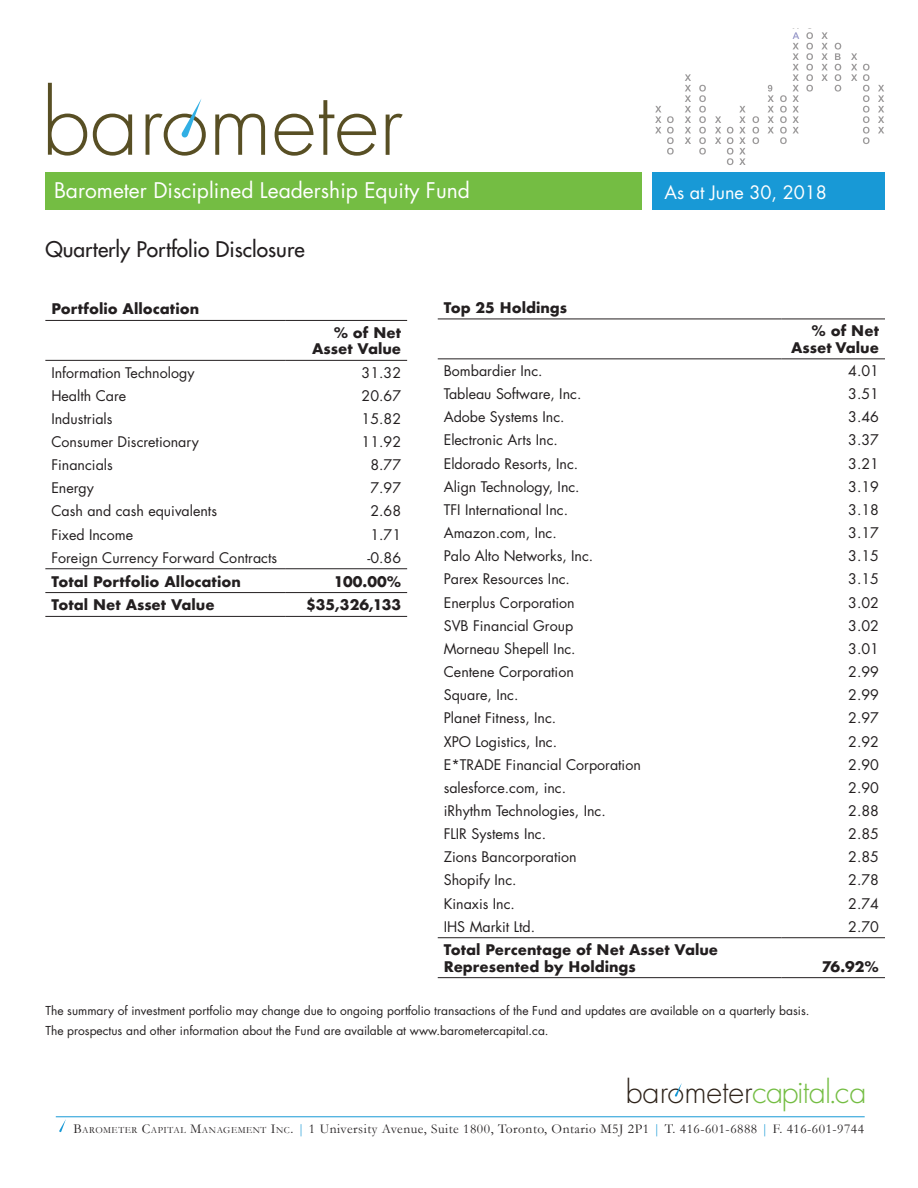
<style>
.page{position:relative;width:918px;height:1188px;background:#fff}
.page>*{position:absolute;margin:0;border:0;box-sizing:border-box;transform-origin:0 0}
.t1{font:300 30.75px "Futura";letter-spacing:-.01em;color:#74bd43}
.t2{font:21px "Futura";color:#fff}
.t3{font:21px "Futura";color:#231f20}
.t4{font:18px "Futura";color:#fff}
.t5{font:14.25px "Futura";color:#231f20}
.t6{font:700 14.25px/16.5px "Futura";color:#231f20;text-align:right}
.t7{font:13.5px "Garamond";letter-spacing:.04em;color:#231f20}
.t8{font:12px/20.4px "Futura";color:#231f20}
.s1{color:#2e231a}
.s2{font-style:inherit}
.s3{font-size:9.45px}
.s4{color:#1899d6}
</style>
<div class="page">
<div style="left:45px;top:172px;width:597px;height:38px;background:#74bd43"></div>
<div style="left:652px;top:172px;width:233px;height:38px;background:#1899d6"></div>
<hr style="left:56px;top:1116px;width:809px;height:1px;background:#1899d6">
<svg style="left:59px;top:1119px;width:7px;height:13px"></svg>
<svg style="left:48px;top:83px;width:39px;height:73px"></svg>
<svg style="left:93px;top:114px;width:39px;height:42px"></svg>
<svg style="left:215px;top:114px;width:50px;height:41px"></svg>
<svg style="left:275px;top:100px;width:101px;height:56px"></svg>
<svg style="left:386px;top:114px;width:17px;height:41px"></svg>
<svg style="left:146px;top:99px;width:60px;height:57px"></svg>
<svg style="left:821px;top:32px;width:7px;height:49px"></svg>
<svg style="left:851px;top:53px;width:6px;height:28px"></svg>
<svg style="left:806px;top:32px;width:7px;height:60px"></svg>
<svg style="left:835px;top:43px;width:6px;height:49px"></svg>
<svg style="left:655px;top:106px;width:6px;height:27px"></svg>
<svg style="left:768px;top:85px;width:6px;height:48px"></svg>
<svg style="left:793px;top:32px;width:6px;height:101px"></svg>
<svg style="left:878px;top:85px;width:6px;height:48px"></svg>
<svg style="left:685px;top:74px;width:6px;height:70px"></svg>
<svg style="left:715px;top:116px;width:6px;height:28px"></svg>
<svg style="left:753px;top:116px;width:6px;height:28px"></svg>
<svg style="left:780px;top:95px;width:7px;height:49px"></svg>
<svg style="left:863px;top:64px;width:7px;height:80px"></svg>
<svg style="left:667px;top:116px;width:7px;height:39px"></svg>
<svg style="left:699px;top:85px;width:7px;height:70px"></svg>
<svg style="left:727px;top:127px;width:6px;height:38px"></svg>
<svg style="left:739px;top:106px;width:7px;height:59px"></svg>
<svg style="left:675px;top:1083px;width:7px;height:14px"></svg>
<hr style="left:45px;top:320px;width:240px;height:1px;background:#231f20">
<hr style="left:285px;top:320px;width:122px;height:1px;background:#231f20">
<hr style="left:45px;top:360px;width:240px;height:1px;background:#231f20">
<hr style="left:285px;top:360px;width:122px;height:1px;background:#231f20">
<hr style="left:45px;top:568px;width:240px;height:1px;background:#231f20">
<hr style="left:285px;top:568px;width:122px;height:1px;background:#231f20">
<hr style="left:45px;top:592px;width:240px;height:1px;background:#231f20">
<hr style="left:285px;top:592px;width:122px;height:1px;background:#231f20">
<hr style="left:45px;top:616px;width:240px;height:1px;background:#231f20">
<hr style="left:285px;top:616px;width:122px;height:1px;background:#231f20">
<hr style="left:438px;top:358px;width:343px;height:1px;background:#231f20">
<hr style="left:781px;top:358px;width:104px;height:1px;background:#231f20">
<hr style="left:438px;top:319px;width:343px;height:1px;background:#231f20">
<hr style="left:781px;top:319px;width:104px;height:1px;background:#231f20">
<hr style="left:438px;top:937px;width:343px;height:1px;background:#231f20">
<hr style="left:781px;top:937px;width:104px;height:1px;background:#231f20">
<hr style="left:438px;top:977px;width:343px;height:1px;background:#231f20">
<hr style="left:781px;top:977px;width:104px;height:1px;background:#231f20">
<h2 class="t2" style="left:54px;top:176px;width:417px">Barometer Disciplined Leadership Equity Fund</h2>
<p class="t4" style="left:665px;top:180px;width:164px">As at June 30, 2018</p>
<h2 class="t3" style="left:45px;top:236px;width:261px">Quarterly Portfolio Disclosure</h2>
<p class="t6" style="left:51px;top:301px;width:149px">Portfolio Allocation</p>
<p class="t6" style="left:444px;top:299px;width:125px">Top 25 Holdings</p>
<p class="t6" style="left:312px;top:324px;width:90px">% of Net<br>Asset Value</p>
<p class="t6" style="left:791px;top:323px;width:89px">% of Net<br>Asset Value</p>
<p class="t5" style="left:51px;top:362px;width:145px">Information Technology</p>
<p class="t5" style="left:362px;top:362px;width:41px">31.32</p>
<p class="t5" style="left:51px;top:386px;width:76px">Health Care</p>
<p class="t5" style="left:362px;top:386px;width:41px">20.67</p>
<p class="t5" style="left:51px;top:409px;width:63px">Industrials</p>
<p class="t5" style="left:362px;top:409px;width:41px">15.82</p>
<p class="t5" style="left:51px;top:432px;width:149px">Consumer Discretionary</p>
<p class="t5" style="left:362px;top:432px;width:41px">11.92</p>
<p class="t5" style="left:51px;top:455px;width:63px">Financials</p>
<p class="t5" style="left:370px;top:455px;width:32px">8.77</p>
<p class="t5" style="left:51px;top:478px;width:44px">Energy</p>
<p class="t5" style="left:370px;top:478px;width:32px">7.97</p>
<p class="t5" style="left:51px;top:501px;width:167px">Cash and cash equivalents</p>
<p class="t5" style="left:370px;top:501px;width:32px">2.68</p>
<p class="t5" style="left:51px;top:525px;width:83px">Fixed Income</p>
<p class="t5" style="left:370px;top:525px;width:32px">1.71</p>
<p class="t5" style="left:51px;top:548px;width:227px">Foreign Currency Forward Contracts</p>
<p class="t5" style="left:367px;top:548px;width:35px">-0.86</p>
<p class="t6" style="left:51px;top:573px;width:191px">Total Portfolio Allocation</p>
<p class="t6" style="left:334px;top:573px;width:69px">100.00%</p>
<p class="t6" style="left:51px;top:596px;width:165px">Total Net Asset Value</p>
<p class="t6" style="left:306px;top:597px;width:97px">$35,326,133</p>
<p class="t5" style="left:444px;top:361px;width:100px">Bombardier Inc.</p>
<p class="t5" style="left:848px;top:361px;width:32px">4.01</p>
<p class="t5" style="left:444px;top:384px;width:139px">Tableau Software, Inc.</p>
<p class="t5" style="left:848px;top:384px;width:32px">3.51</p>
<p class="t5" style="left:444px;top:407px;width:122px">Adobe Systems Inc.</p>
<p class="t5" style="left:848px;top:407px;width:32px">3.46</p>
<p class="t5" style="left:444px;top:430px;width:116px">Electronic Arts Inc.</p>
<p class="t5" style="left:848px;top:430px;width:32px">3.37</p>
<p class="t5" style="left:444px;top:454px;width:136px">Eldorado Resorts, Inc.</p>
<p class="t5" style="left:848px;top:454px;width:32px">3.21</p>
<p class="t5" style="left:444px;top:477px;width:137px">Align Technology, Inc.</p>
<p class="t5" style="left:848px;top:477px;width:32px">3.19</p>
<p class="t5" style="left:444px;top:500px;width:126px">TFI International Inc.</p>
<p class="t5" style="left:848px;top:500px;width:32px">3.18</p>
<p class="t5" style="left:444px;top:523px;width:115px">Amazon.com, Inc.</p>
<p class="t5" style="left:848px;top:523px;width:32px">3.17</p>
<p class="t5" style="left:444px;top:546px;width:151px">Palo Alto Networks, Inc.</p>
<p class="t5" style="left:848px;top:546px;width:32px">3.15</p>
<p class="t5" style="left:444px;top:569px;width:128px">Parex Resources Inc.</p>
<p class="t5" style="left:848px;top:569px;width:32px">3.15</p>
<p class="t5" style="left:444px;top:593px;width:133px">Enerplus Corporation</p>
<p class="t5" style="left:848px;top:593px;width:32px">3.02</p>
<p class="t5" style="left:444px;top:616px;width:131px">SVB Financial Group</p>
<p class="t5" style="left:848px;top:616px;width:32px">3.02</p>
<p class="t5" style="left:444px;top:639px;width:133px">Morneau Shepell Inc.</p>
<p class="t5" style="left:848px;top:639px;width:32px">3.01</p>
<p class="t5" style="left:444px;top:662px;width:132px">Centene Corporation</p>
<p class="t5" style="left:848px;top:662px;width:32px">2.99</p>
<p class="t5" style="left:444px;top:685px;width:76px">Square, Inc.</p>
<p class="t5" style="left:848px;top:685px;width:32px">2.99</p>
<p class="t5" style="left:444px;top:708px;width:114px">Planet Fitness, Inc.</p>
<p class="t5" style="left:848px;top:708px;width:32px">2.97</p>
<p class="t5" style="left:444px;top:731px;width:115px">XPO Logistics, Inc.</p>
<p class="t5" style="left:848px;top:731px;width:32px">2.92</p>
<p class="t5" style="left:444px;top:755px;width:199px">E*TRADE Financial Corporation</p>
<p class="t5" style="left:848px;top:755px;width:32px">2.90</p>
<p class="t5" style="left:444px;top:778px;width:124px">salesforce.com, inc.</p>
<p class="t5" style="left:848px;top:778px;width:32px">2.90</p>
<p class="t5" style="left:444px;top:801px;width:164px">iRhythm Technologies, Inc.</p>
<p class="t5" style="left:848px;top:801px;width:32px">2.88</p>
<p class="t5" style="left:444px;top:824px;width:104px">FLIR Systems Inc.</p>
<p class="t5" style="left:848px;top:824px;width:32px">2.85</p>
<p class="t5" style="left:444px;top:847px;width:135px">Zions Bancorporation</p>
<p class="t5" style="left:848px;top:847px;width:32px">2.85</p>
<p class="t5" style="left:444px;top:870px;width:74px">Shopify Inc.</p>
<p class="t5" style="left:848px;top:870px;width:32px">2.78</p>
<p class="t5" style="left:444px;top:894px;width:73px">Kinaxis Inc.</p>
<p class="t5" style="left:848px;top:894px;width:32px">2.74</p>
<p class="t5" style="left:444px;top:917px;width:93px">IHS Markit Ltd.</p>
<p class="t5" style="left:848px;top:917px;width:32px">2.70</p>
<p class="t6" style="left:444px;top:942px;width:276px;text-align:left">Total Percentage of Net Asset Value<br>Represented by Holdings</p>
<p class="t6" style="left:822px;top:958px;width:59px">76.92%</p>
<p class="t8" style="left:45px;top:1000px;width:766px">The summary of investment portfolio may change due to ongoing portfolio transactions of the Fund and updates are available on a quarterly basis.<br>The prospectus and other information about the Fund are available at www.barometercapital.ca.</p>
<h1 class="t1" style="left:625px;top:1072px;width:243px"><span class="s1">barometer</span>capital.ca</h1>
<p class="t7" style="left:73px;top:1120px;width:792px"><span class="s2">B</span><span class="s3">AROMETER</span> <span class="s2">C</span><span class="s3">APITAL</span> <span class="s2">M</span><span class="s3">ANAGEMENT</span> <span class="s2">I</span><span class="s3">NC</span><span class="s2">.</span> <span class="s4">|</span> 1 University Avenue, Suite 1800, Toronto, Ontario M5J 2P1 <span class="s4">|</span> T. 416-601-6888 <span class="s4">|</span> F. 416-601-9744</p>
</div>
